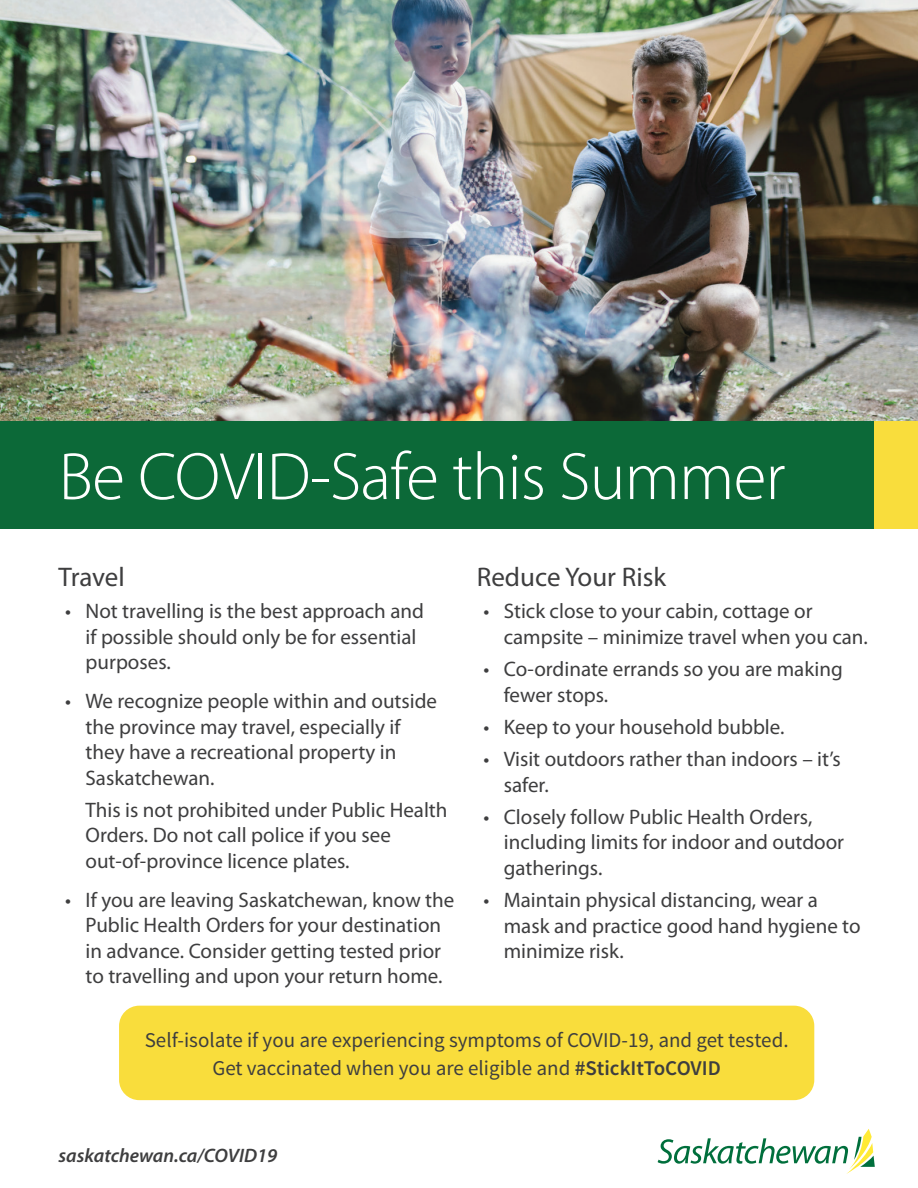
<style>
.page{position:relative;width:918px;height:1188px;background:#fff}
.page>*{position:absolute;margin:0;border:0;box-sizing:border-box;transform-origin:0 0}
.t1{font:67.5px "Myriad Variable Concept";letter-spacing:-.01em;color:#fff}
.t2{font:27px "Myriad Pro";color:#3e3e3f}
.t3{font:21px/25.5px "Myriad Pro";color:#3e3e3f}
.t4{font:21px/28.5px "Source Sans Pro";color:#3e3e3f;text-align:center}
.t5{font:italic 600 19.5px "Myriad Pro";color:#3e3e3f}
.s1{font-weight:600}
</style>
<div class="page">
<img style="left:0;top:0;width:918px;height:421px">
<div style="left:0;top:421px;width:874px;height:108px;background:#0c6938"></div>
<div style="left:874px;top:421px;width:44px;height:108px;background:#f9dd3c"></div>
<div style="left:119px;top:1006px;width:695px;height:94px;background:#f9dd3c;border-radius:20px"></div>
<svg style="left:658px;top:1129px;width:217px;height:45px"></svg>
<h1 class="t1" style="left:59px;top:437px;width:728px">Be COVID-Safe this Summer</h1>
<p class="t2" style="left:59px;top:560px;width:68px">Travel</p>
<p class="t3" style="left:86px;top:598px;width:340px;text-indent:-20px">• Not travelling is the best approach and if possible should only be for essential purposes.</p>
<p class="t3" style="left:86px;top:688px;width:353px;text-indent:-20px">• We recognize people within and outside the province may travel, especially if they have a recreational property in<br>Saskatchewan.</p>
<p class="t3" style="left:86px;top:797px;width:364px">This is not prohibited under Public Health<br>Orders. Do not call police if you see out-of-province licence plates.</p>
<p class="t3" style="left:65px;top:887px;width:391px;text-align:center">• If you are leaving Saskatchewan, know the Public Health Orders for your destination<br>in advance. Consider getting tested prior<br>to travelling and upon your return home.</p>
<p class="t2" style="left:477px;top:560px;width:191px">Reduce Your Risk</p>
<p class="t3" style="left:504px;top:598px;width:366px;text-indent:-20px">• Stick close to your cabin, cottage or campsite – minimize travel when you can.</p>
<p class="t3" style="left:504px;top:656px;width:341px;text-indent:-20px">• Co-ordinate errands so you are making fewer stops.</p>
<p class="t3" style="left:484px;top:714px;width:302px">• Keep to your household bubble.</p>
<p class="t3" style="left:504px;top:746px;width:338px;text-indent:-20px">• Visit outdoors rather than indoors – it’s safer.</p>
<p class="t3" style="left:504px;top:804px;width:342px;text-indent:-20px">• Closely follow Public Health Orders, including limits for indoor and outdoor gatherings.</p>
<p class="t3" style="left:504px;top:887px;width:358px;text-indent:-20px">• Maintain physical distancing, wear a mask and practice good hand hygiene to minimize risk.</p>
<p class="t4" style="left:145px;top:1026px;width:645px">Self-isolate if you are experiencing symptoms of COVID-19, and get tested.<br>Get vaccinated when you are eligible and <span class="s1">#StickItToCOVID</span></p>
<p class="t5" style="left:59px;top:1143px;width:220px">saskatchewan.ca/COVID19</p>
</div>
